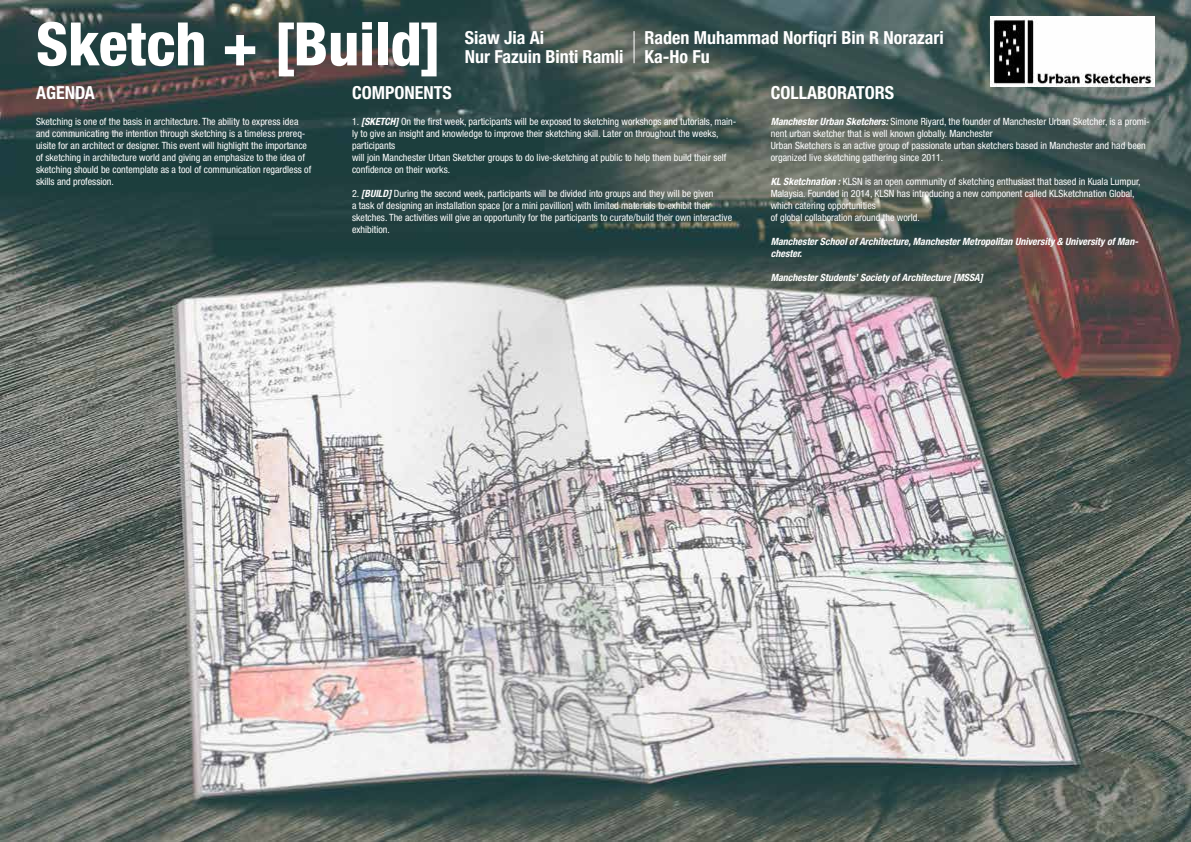
<style>
.page{position:relative;width:1191px;height:842px;background:#fff}
.page>*{position:absolute;margin:0;border:0;box-sizing:border-box;transform-origin:0 0}
.t1{font:800 condensed 60px "Helvetica Neue LT Std";color:#fff}
.t2{font:700 condensed 18px/19.3px "Helvetica Neue LT Std";color:#fff}
.t3{font:condensed 10px/12px "Helvetica Neue LT Std";color:#fff}
.t4{font:italic 700 condensed 10px/12px "Helvetica Neue LT Std";color:#fff}
.s1{font-weight:700;font-style:italic}
</style>
<div class="page">
<img style="left:0;top:0;width:1191px;height:842px">
<hr style="left:633px;top:31px;width:1px;height:32px;background:#fff">
<img style="left:990px;top:17px;width:165px;height:69px">
<h1 class="t1" style="left:36px;top:7px;width:407px">Sketch + [Build]</h1>
<h2 class="t2" style="left:36px;top:83px;width:60px">AGENDA</h2>
<p class="t3" style="left:36px;top:116px;width:277px">Sketching is one of the basis in architecture. The ability to express idea and communicating the intention through sketching is a timeless prereq&shy;uisite for an architect or designer. This event will highlight the importance of sketching in architecture world and giving an emphasize to the idea of sketching should be contemplate as a tool of communication regardless of skills and profession.</p>
<h2 class="t2" style="left:465px;top:28px;width:247px">Siaw Jia Ai<br>Nur Fazuin Binti Ramli Ka-Ho Fu</h2>
<h2 class="t2" style="left:644px;top:28px;width:301px">Raden Muhammad Norfiqri Bin R Norazari</h2>
<h2 class="t2" style="left:770px;top:83px;width:125px">COLLABORATORS</h2>
<p class="t3" style="left:770px;top:116px;width:380px"><span class="s1">Manchester Urban Sketchers:</span> Simone Riyard, the founder of Manchester Urban Sketcher, is a promi&shy;nent urban sketcher that is well known globally. Manchester<br>Urban Sketchers is an active group of passionate urban sketchers based in Manchester and had been organized live sketching gathering since 2011.</p>
<p class="t3" style="left:770px;top:176px;width:371px"><span class="s1">KL Sketchnation :</span> KLSN is an open community of sketching enthusiast that based in Kuala Lumpur, Malaysia. Founded in 2014, KLSN has introducing a new component called KLSketchnation Global, which catering opportunities<br>of global collaboration around the world.</p>
<p class="t4" style="left:770px;top:236px;width:369px">Manchester School of Architecture, Manchester Metropolitan University &amp; University of Man&shy;chester.</p>
<p class="t4" style="left:770px;top:272px;width:214px">Manchester Students’ Society of Architecture [MSSA]</p>
<h2 class="t2" style="left:352px;top:83px;width:101px">COMPONENTS</h2>
<p class="t3" style="left:352px;top:116px;width:386px">1. <span class="s1">[SKETCH]</span> On the first week, participants will be exposed to sketching workshops and tutorials, main&shy;ly to give an insight and knowledge to improve their sketching skill. Later on throughout the weeks, participants<br>will join Manchester Urban Sketcher groups to do live-sketching at public to help them build their self confidence on their works.</p>
<p class="t3" style="left:352px;top:188px;width:381px">2. <span class="s1">[BUILD]</span> During the second week, participants will be divided into groups and they will be given<br>a task of designing an installation space [or a mini pavillion] with limited materials to exhibit their sketches. The activities will give an opportunity for the participants to curate/build their own interactive exhibition.</p>
</div>
